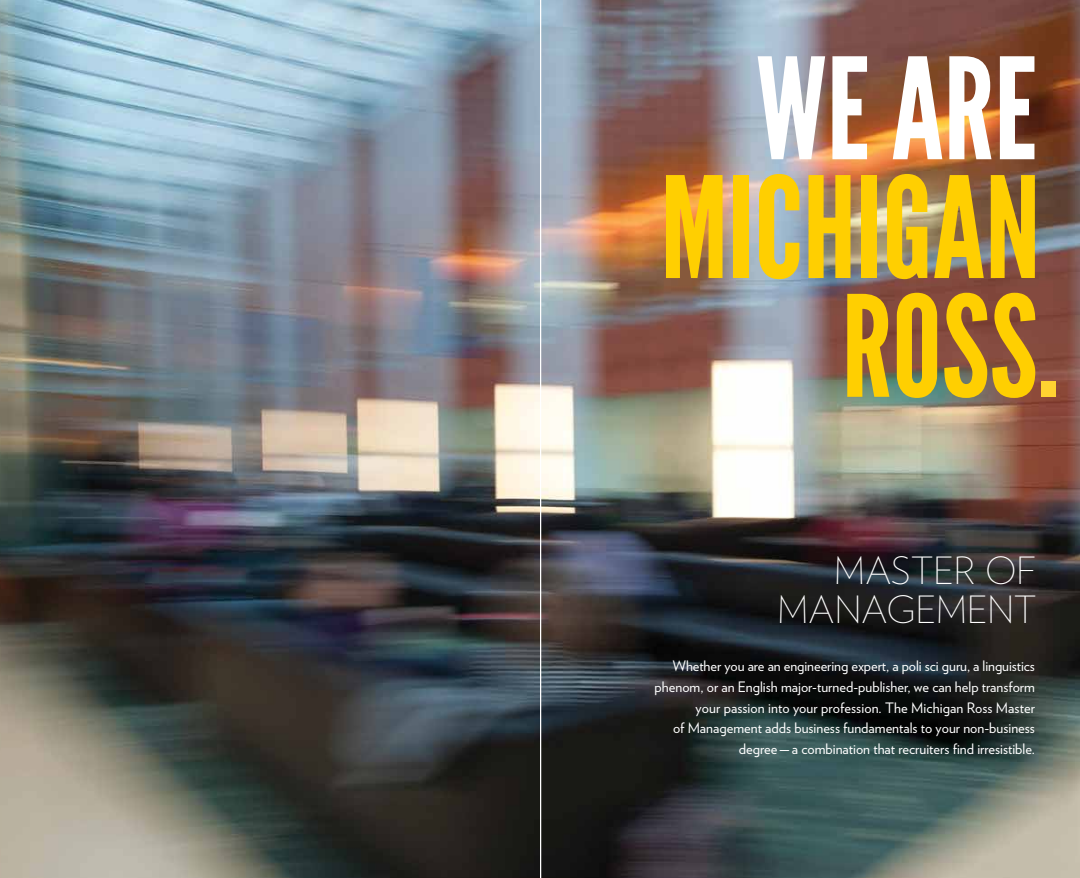
<style>
.page{position:relative;width:1080px;height:878px;background:#fff}
.page>*{position:absolute;margin:0;border:0;box-sizing:border-box;transform-origin:0 0}
.t1{font:140px "League Gothic";color:#ffcf01}
.t2{font:140px "League Gothic";color:#fff}
.t3{font:200 37.5px/38.8px "Verlag";letter-spacing:-.01em;color:#fff;text-align:right}
.t4{font:14.38px/20.6px "Verlag";color:#fff;text-align:right}
.s1{color:#ffd331}
</style>
<div class="page">
<img style="left:0;top:0;width:1080px;height:878px">
<hr style="left:540px;top:0;width:1px;height:878px;background:#fff">
<h1 class="t2" style="left:756px;top:26px;width:283px">WE ARE</h1>
<h1 class="t1" style="left:660px;top:145px;width:382px">MICHIGAN</h1>
<h1 class="t1" style="left:842px;top:263px;width:219px">ROSS<span class="s1">.</span></h1>
<h2 class="t3" style="left:777px;top:549px;width:261px">MASTER OF<br>MANAGEMENT</h2>
<p class="t4" style="left:655px;top:655px;width:382px">Whether you are an engineering expert, a poli sci guru, a linguistics phenom, or an English major-turned-publisher, we can help transform your passion into your profession. The Michigan Ross Master<br>of Management adds business fundamentals to your non-business degree — a combination that recruiters find irresistible.</p>
</div>
